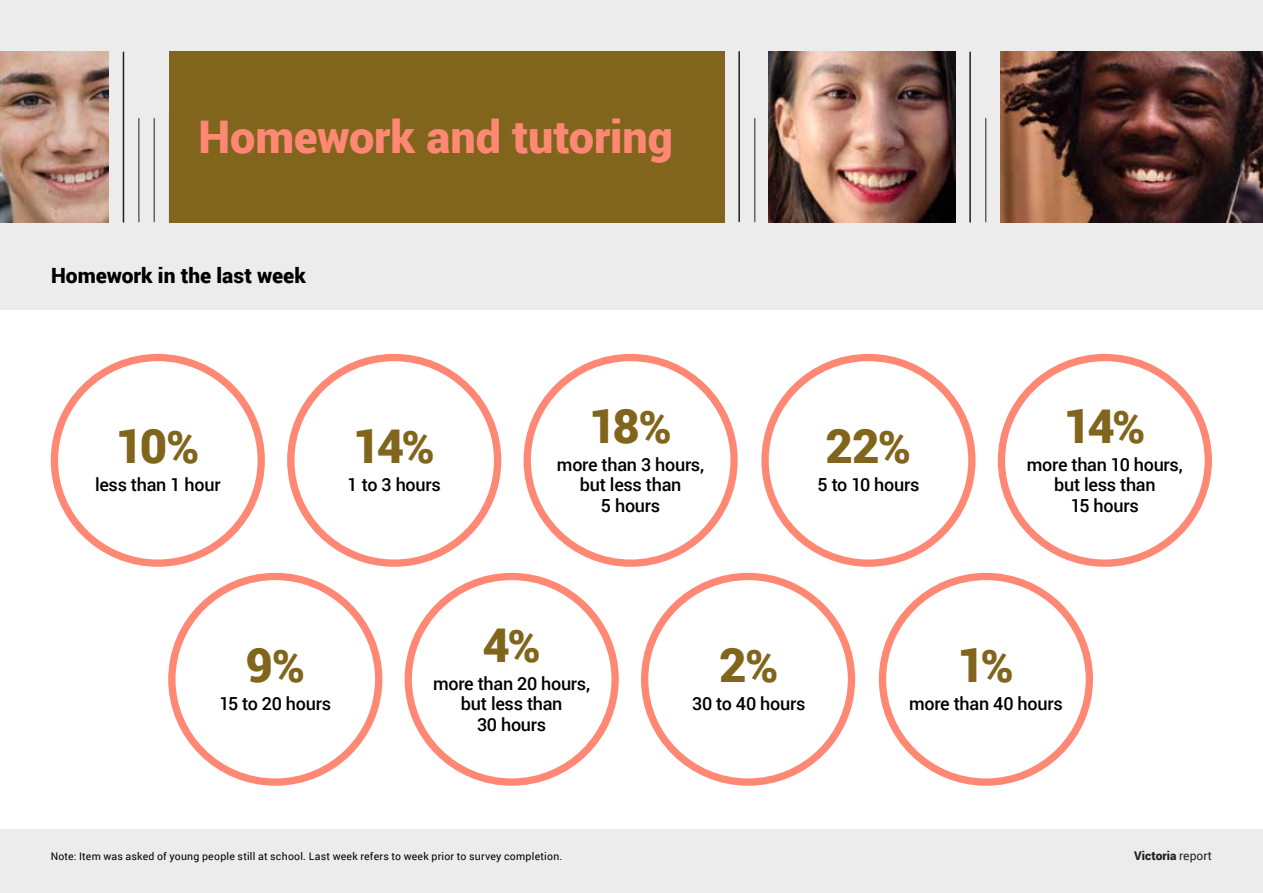
<style>
.page{position:relative;width:1263px;height:893px;background:#ececec}
.page>*{position:absolute;margin:0;border:0;box-sizing:border-box;transform-origin:0 0}
.t1{font:900 47.4px "Roboto";letter-spacing:-.09em;color:#81651c}
.t2{font:900 45px "Roboto";color:#ff8874}
.t3{font:900 21px "Roboto";color:#000}
.t4{font:500 18px/20.5px "Roboto";letter-spacing:-.015em;color:#000;text-align:center}
.t5{font:900 12px "Roboto";color:#231f20}
.t6{font:10.5px "Roboto";letter-spacing:.02em;color:#000}
.s1{font-size:44.85px}
.s2{font-weight:400}
</style>
<div class="page">
<hr style="left:123px;top:52px;width:1px;height:170px;background:#231f20">
<hr style="left:139px;top:118px;width:1px;height:104px;background:#231f20">
<hr style="left:154px;top:118px;width:1px;height:104px;background:#231f20">
<hr style="left:738px;top:52px;width:2px;height:169px;background:#231f20">
<hr style="left:754px;top:118px;width:1px;height:104px;background:#231f20">
<hr style="left:969px;top:52px;width:2px;height:170px;background:#231f20">
<hr style="left:985px;top:118px;width:1px;height:104px;background:#231f20">
<div style="left:169px;top:51px;width:555px;height:172px;background:#81651c"></div>
<div style="left:0;top:310px;width:1263px;height:519px;background:#fff"></div>
<img style="left:768px;top:51px;width:187px;height:172px">
<img style="left:1000px;top:51px;width:263px;height:172px">
<img style="left:0;top:51px;width:108px;height:172px">
<div style="left:51px;top:354px;width:214px;height:213px;border:7px solid #ff8874;border-radius:50%"></div>
<div style="left:998px;top:354px;width:214px;height:213px;border:7px solid #ff8874;border-radius:50%"></div>
<div style="left:523px;top:354px;width:215px;height:213px;border:7px solid #ff8874;border-radius:50%"></div>
<div style="left:761px;top:354px;width:214px;height:213px;border:7px solid #ff8874;border-radius:50%"></div>
<div style="left:405px;top:573px;width:214px;height:213px;border:7px solid #ff8874;border-radius:50%"></div>
<div style="left:168px;top:573px;width:214px;height:213px;border:7px solid #ff8874;border-radius:50%"></div>
<div style="left:287px;top:354px;width:214px;height:213px;border:7px solid #ff8874;border-radius:50%"></div>
<div style="left:879px;top:573px;width:214px;height:213px;border:7px solid #ff8874;border-radius:50%"></div>
<div style="left:641px;top:573px;width:214px;height:213px;border:7px solid #ff8874;border-radius:50%"></div>
<h2 class="t2" style="left:199px;top:105px;width:476px">Homework and tutoring</h2>
<p class="t3" style="left:51px;top:261px;width:256px">Homework in the last week</p>
<h1 class="t1" style="left:116px;top:413px;width:85px">10<span class="s1">%</span></h1>
<p class="t4" style="left:95px;top:474px;width:127px">less than 1 hour</p>
<h1 class="t1" style="left:353px;top:413px;width:83px">14<span class="s1">%</span></h1>
<p class="t4" style="left:348px;top:474px;width:95px">1 to 3 hours</p>
<h1 class="t1" style="left:589px;top:392px;width:84px">18<span class="s1">%</span></h1>
<p class="t4" style="left:557px;top:453px;width:149px">more than 3 hours, but less than<br>5 hours</p>
<h1 class="t1" style="left:826px;top:413px;width:87px">22<span class="s1">%</span></h1>
<p class="t4" style="left:817px;top:474px;width:103px">5 to 10 hours</p>
<h1 class="t1" style="left:1064px;top:392px;width:83px">14<span class="s1">%</span></h1>
<p class="t4" style="left:1027px;top:453px;width:157px">more than 10 hours, but less than<br>15 hours</p>
<h1 class="t1" style="left:245px;top:632px;width:61px">9<span class="s1">%</span></h1>
<p class="t4" style="left:220px;top:693px;width:113px">15 to 20 hours</p>
<h1 class="t1" style="left:483px;top:611px;width:60px">4<span class="s1">%</span></h1>
<p class="t4" style="left:433px;top:672px;width:159px">more than 20 hours, but less than<br>30 hours</p>
<h1 class="t1" style="left:719px;top:632px;width:61px">2<span class="s1">%</span></h1>
<p class="t4" style="left:692px;top:693px;width:115px">30 to 40 hours</p>
<h1 class="t1" style="left:958px;top:632px;width:58px">1<span class="s1">%</span></h1>
<p class="t4" style="left:909px;top:693px;width:155px">more than 40 hours</p>
<p class="t6" style="left:51px;top:848px;width:513px">Note: Item was asked of young people still at school. Last week refers to week prior to survey completion.</p>
<p class="t5" style="left:1134px;top:847px;width:79px">Victoria <span class="s2">report</span></p>
</div>
